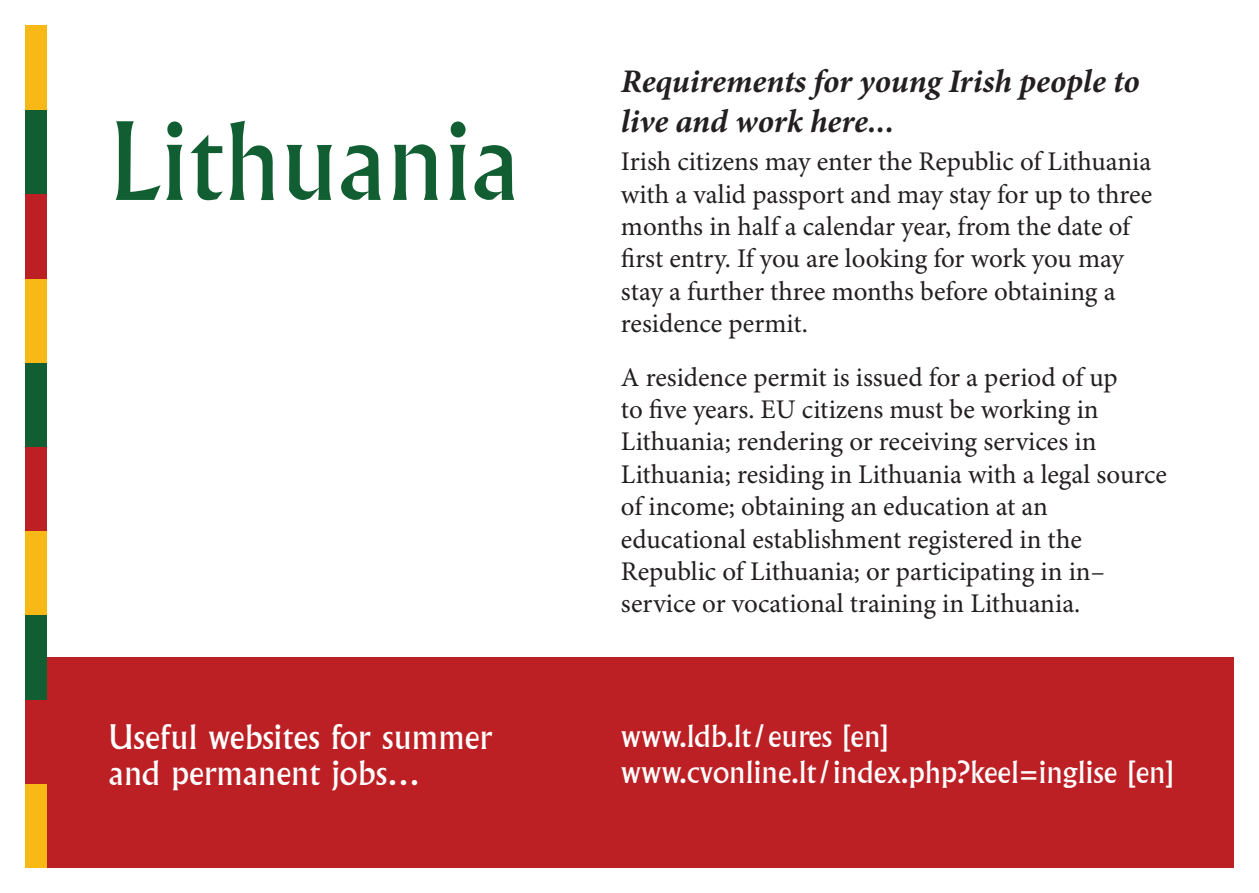
<style>
.page{position:relative;width:1259px;height:893px;background:#fff}
.page>*{position:absolute;margin:0;border:0;box-sizing:border-box;transform-origin:0 0}
.t1{font:105px "Albertus";color:#105e31}
.t2{font:italic 700 33px/39.6px "Minion Pro";letter-spacing:-.005em;color:#231f20}
.t3{font:33px/36px "Albertus";color:#fff}
.t4{font:30px/36px "Albertus";color:#fff}
.t5{font:27px/32.4px "Minion Pro";color:#231f20}
</style>
<div class="page">
<div style="left:47px;top:657px;width:1186px;height:210px;background:#bc2024"></div>
<div style="left:26px;top:783px;width:21px;height:85px;background:#f8b916"></div>
<div style="left:26px;top:699px;width:21px;height:84px;background:#bc2024"></div>
<div style="left:26px;top:615px;width:21px;height:84px;background:#105e31"></div>
<div style="left:26px;top:531px;width:21px;height:84px;background:#f8b916"></div>
<div style="left:26px;top:447px;width:21px;height:84px;background:#bc2024"></div>
<div style="left:26px;top:362px;width:21px;height:85px;background:#105e31"></div>
<div style="left:26px;top:278px;width:21px;height:84px;background:#f8b916"></div>
<div style="left:26px;top:194px;width:21px;height:84px;background:#bc2024"></div>
<div style="left:26px;top:110px;width:21px;height:84px;background:#105e31"></div>
<div style="left:26px;top:26px;width:21px;height:84px;background:#f8b916"></div>
<h1 class="t1" style="left:109px;top:101px;width:413px">Lithuania</h1>
<p class="t2" style="left:621px;top:63px;width:520px">Requirements for young Irish people to live and work here...</p>
<p class="t5" style="left:621px;top:146px;width:533px">Irish citizens may enter the Republic of Lithuania with a valid passport and may stay for up to three months in half a calendar year, from the date of first entry. If you are looking for work you may stay a further three months before obtaining a residence permit.</p>
<p class="t5" style="left:621px;top:362px;width:547px">A residence permit is issued for a period of up<br>to five years. EU citizens must be working in Lithuania; rendering or receiving services in Lithuania; residing in Lithuania with a legal source of income; obtaining an education at an educational establishment registered in the Republic of Lithuania; or participating in in– service or vocational training in Lithuania.</p>
<p class="t3" style="left:109px;top:720px;width:386px">Useful websites for summer and permanent jobs…</p>
<p class="t4" style="left:621px;top:719px;width:554px">www.ldb.lt/eures [en] www.cvonline.lt/index.php?keel=inglise [en]</p>
</div>
